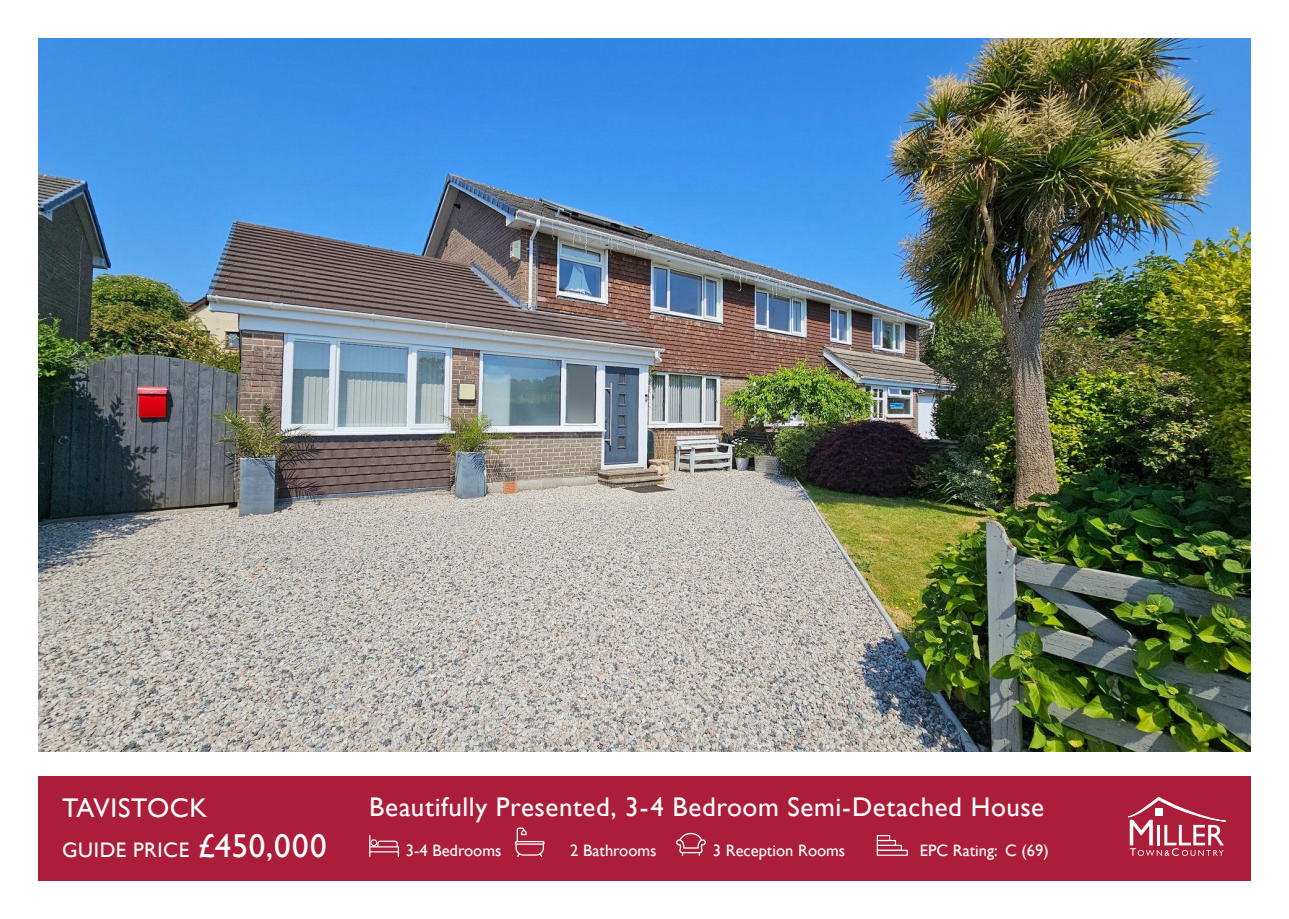
<style>
.page{position:relative;width:1289px;height:919px;background:#fff}
.page>*{position:absolute;margin:0;border:0;box-sizing:border-box;transform-origin:0 0}
.t1{font:27px "Gill Sans";letter-spacing:.02em;color:#fff}
.t2{font:21px "Gill Sans";letter-spacing:.025em;color:#fff}
.t3{font:16.5px "Gill Sans";color:#fff}
.s1{font-size:33px}
</style>
<div class="page">
<div style="left:38px;top:776px;width:1212px;height:104px;background:#ac1d39"></div>
<svg style="left:1128px;top:797px;width:97px;height:58px"></svg>
<svg style="left:369px;top:835px;width:30px;height:21px"></svg>
<svg style="left:515px;top:827px;width:29px;height:29px"></svg>
<svg style="left:676px;top:832px;width:30px;height:23px"></svg>
<div style="left:876px;top:835px;width:14px;height:6px;border:1px solid #fff"></div>
<div style="left:876px;top:839px;width:20px;height:6px;border:1px solid #fff"></div>
<div style="left:876px;top:844px;width:25px;height:6px;border:1px solid #fff"></div>
<div style="left:876px;top:849px;width:31px;height:6px;border:1px solid #fff"></div>
<img style="left:38px;top:38px;width:1212px;height:713px">
<p class="t1" style="left:369px;top:790px;width:676px">Beautifully Presented, 3-4 Bedroom Semi-Detached House</p>
<p class="t1" style="left:62px;top:792px;width:147px">TAVISTOCK</p>
<p class="t2" style="left:62px;top:837px;width:266px">GUIDE PRICE <span class="s1">£450,000</span></p>
<p class="t3" style="left:406px;top:840px;width:97px">3-4 Bedrooms</p>
<p class="t3" style="left:570px;top:840px;width:88px">2 Bathrooms</p>
<p class="t3" style="left:712px;top:840px;width:134px">3 Reception Rooms</p>
<p class="t3" style="left:919px;top:840px;width:130px">EPC Rating: C (69)</p>
</div>
